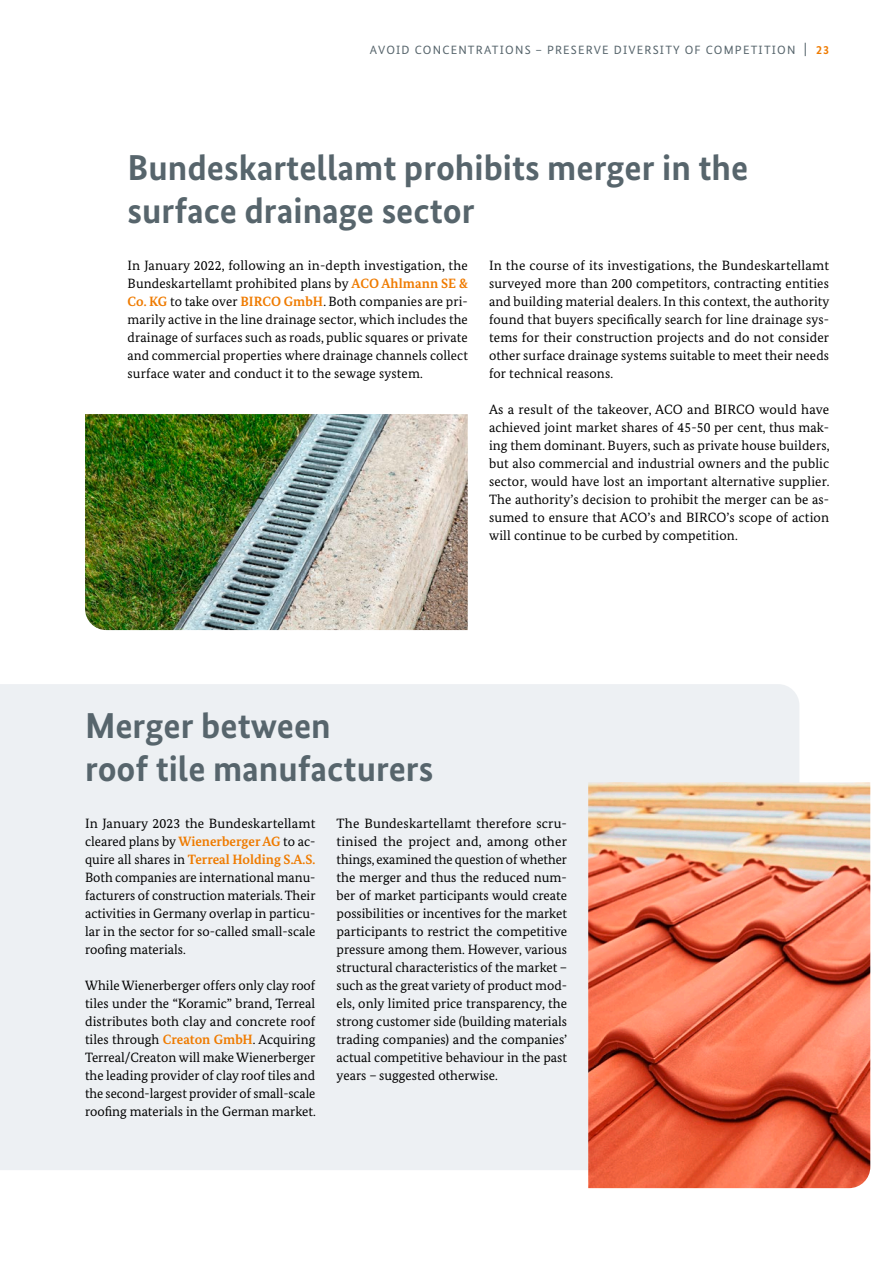
<style>
.page{position:relative;width:893px;height:1263px;background:#fff}
.page>*{position:absolute;margin:0;border:0;box-sizing:border-box;transform-origin:0 0}
.t1{font:700 36px/43.2px "Bundes Sans";color:#57656c}
.t2{font:13.5px/18px "Bundes Serif";color:#000;text-align:justify}
.t3{font:12px "Bundes Sans";letter-spacing:.1em;color:#57656c}
.s1{font-size:15px}
.s2{font-weight:700;color:#ef7b00}
</style>
<div class="page">
<div style="left:0;top:684px;width:799px;height:486px;background:#edf0f3"></div>
<img style="left:85px;top:414px;width:383px;height:216px">
<img style="left:588px;top:782px;width:282px;height:406px">
<p class="t3" style="left:370px;top:43px;width:461px">AVOID CONCENTRATIONS – PRESERVE DIVERSITY OF COMPETITION <span class="s1">|</span> <span class="s2">23</span></p>
<h2 class="t1" style="left:128px;top:146px;width:622px">Bundeskartellamt prohibits merger in the surface drainage sector</h2>
<p class="t2" style="left:128px;top:256px;width:342px">In January 2022, following an in-depth investigation, the Bundeskartellamt prohibited plans by <span class="s2">ACO Ahlmann SE &amp; Co. KG</span> to take over <span class="s2">BIRCO GmbH</span>. Both companies are pri&shy;marily active in the line drainage sector, which includes the drainage of surfaces such as roads, public squares or private and commercial properties where drainage channels collect surface water and conduct it to the sewage system.</p>
<p class="t2" style="left:489px;top:256px;width:342px">In the course of its investigations, the Bundeskartellamt surveyed more than 200 competitors, contracting entities and building material dealers. In this context, the authority found that buyers specifically search for line drainage sys&shy;tems for their construction projects and do not consider other surface drainage systems suitable to meet their needs for technical reasons.</p>
<p class="t2" style="left:489px;top:400px;width:342px">As a result of the takeover, ACO and BIRCO would have achieved joint market shares of 45-50 per cent, thus mak&shy;ing them dominant. Buyers, such as private house builders, but also commercial and industrial owners and the public sector, would have lost an important alternative supplier.<br>The authority’s decision to prohibit the merger can be as&shy;sumed to ensure that ACO’s and BIRCO’s scope of action will continue to be curbed by competition.</p>
<h2 class="t1" style="left:85px;top:704px;width:350px">Merger between<br>roof tile manufacturers</h2>
<p class="t2" style="left:85px;top:814px;width:232px">In January 2023 the Bundeskartellamt cleared plans by <span class="s2">Wienerberger AG</span> to ac&shy;quire all shares in <span class="s2">Terreal Holding S.A.S.<br></span>Both companies are international manu&shy;facturers of construction materials. Their activities in Germany overlap in particu&shy;lar in the sector for so-called small-scale roofing materials.</p>
<p class="t2" style="left:85px;top:976px;width:232px">While Wienerberger offers only clay roof tiles under the “Koramic” brand, Terreal distributes both clay and concrete roof tiles through <span class="s2">Creaton GmbH</span>. Acquiring Terreal/Creaton will make Wienerberger the leading provider of clay roof tiles and the second-largest provider of small-scale roofing materials in the German market.</p>
<p class="t2" style="left:337px;top:814px;width:232px">The Bundeskartellamt therefore scru&shy;tinised the project and, among other things, examined the question of whether the merger and thus the reduced num&shy;ber of market participants would create possibilities or incentives for the market participants to restrict the competitive pressure among them. However, various structural characteristics of the market – such as the great variety of product mod&shy;els, only limited price transparency, the strong customer side (building materials trading companies) and the companies’ actual competitive behaviour in the past years – suggested otherwise.</p>
</div>
